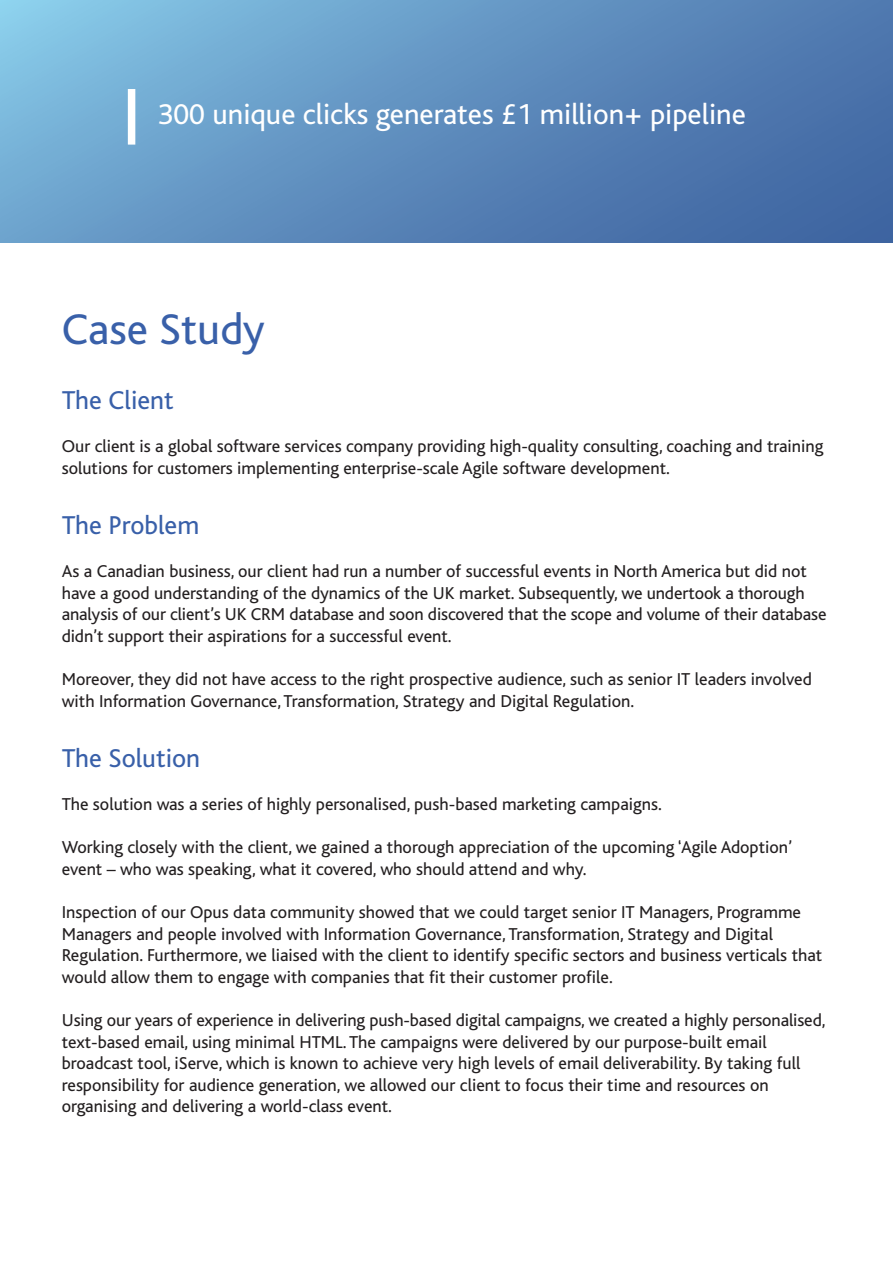
<style>
.page{position:relative;width:893px;height:1263px;background:#fff}
.page>*{position:absolute;margin:0;border:0;box-sizing:border-box;transform-origin:0 0}
.t1{font:45px "Bliss";color:#3960a9}
.t2{font:30px "Bliss";color:#fff}
.t3{font:27px "Bliss";color:#3960a9}
.t4{font:18px/21.6px "Bliss";color:#231f20}
</style>
<div class="page">
<svg style="left:0;top:0;width:893px;height:243px;background:#5f8fbe"></svg>
<div style="left:128px;top:89px;width:7px;height:56px;background:#fff"></div>
<h2 class="t2" style="left:158px;top:98px;width:589px">300 unique clicks generates £1 million+ pipeline</h2>
<h1 class="t1" style="left:62px;top:306px;width:205px">Case Study</h1>
<h3 class="t3" style="left:62px;top:386px;width:114px">The Client</h3>
<p class="t4" style="left:62px;top:436px;width:763px">Our client is a global software services company providing high-quality consulting, coaching and training solutions for customers implementing enterprise-scale Agile software development.</p>
<h3 class="t3" style="left:62px;top:511px;width:139px">The Problem</h3>
<p class="t4" style="left:62px;top:561px;width:766px">As a Canadian business, our client had run a number of successful events in North America but did not have a good understanding of the dynamics of the UK market. Subsequently, we undertook a thorough analysis of our client’s UK CRM database and soon discovered that the scope and volume of their database didn’t support their aspirations for a successful event.</p>
<p class="t4" style="left:62px;top:669px;width:752px">Moreover, they did not have access to the right prospective audience, such as senior IT leaders involved with Information Governance, Transformation, Strategy and Digital Regulation.</p>
<h3 class="t3" style="left:62px;top:744px;width:140px">The Solution</h3>
<p class="t4" style="left:62px;top:794px;width:602px">The solution was a series of highly personalised, push-based marketing campaigns.</p>
<p class="t4" style="left:62px;top:837px;width:732px">Working closely with the client, we gained a thorough appreciation of the upcoming ‘Agile Adoption’ event – who was speaking, what it covered, who should attend and why.</p>
<p class="t4" style="left:62px;top:902px;width:762px">Inspection of our Opus data community showed that we could target senior IT Managers, Programme Managers and people involved with Information Governance, Transformation, Strategy and Digital Regulation. Furthermore, we liaised with the client to identify specific sectors and business verticals that would allow them to engage with companies that fit their customer profile.</p>
<p class="t4" style="left:62px;top:1010px;width:765px">Using our years of experience in delivering push-based digital campaigns, we created a highly personalised, text-based email, using minimal HTML. The campaigns were delivered by our purpose-built email broadcast tool, iServe, which is known to achieve very high levels of email deliverability. By taking full responsibility for audience generation, we allowed our client to focus their time and resources on organising and delivering a world-class event.</p>
</div>
